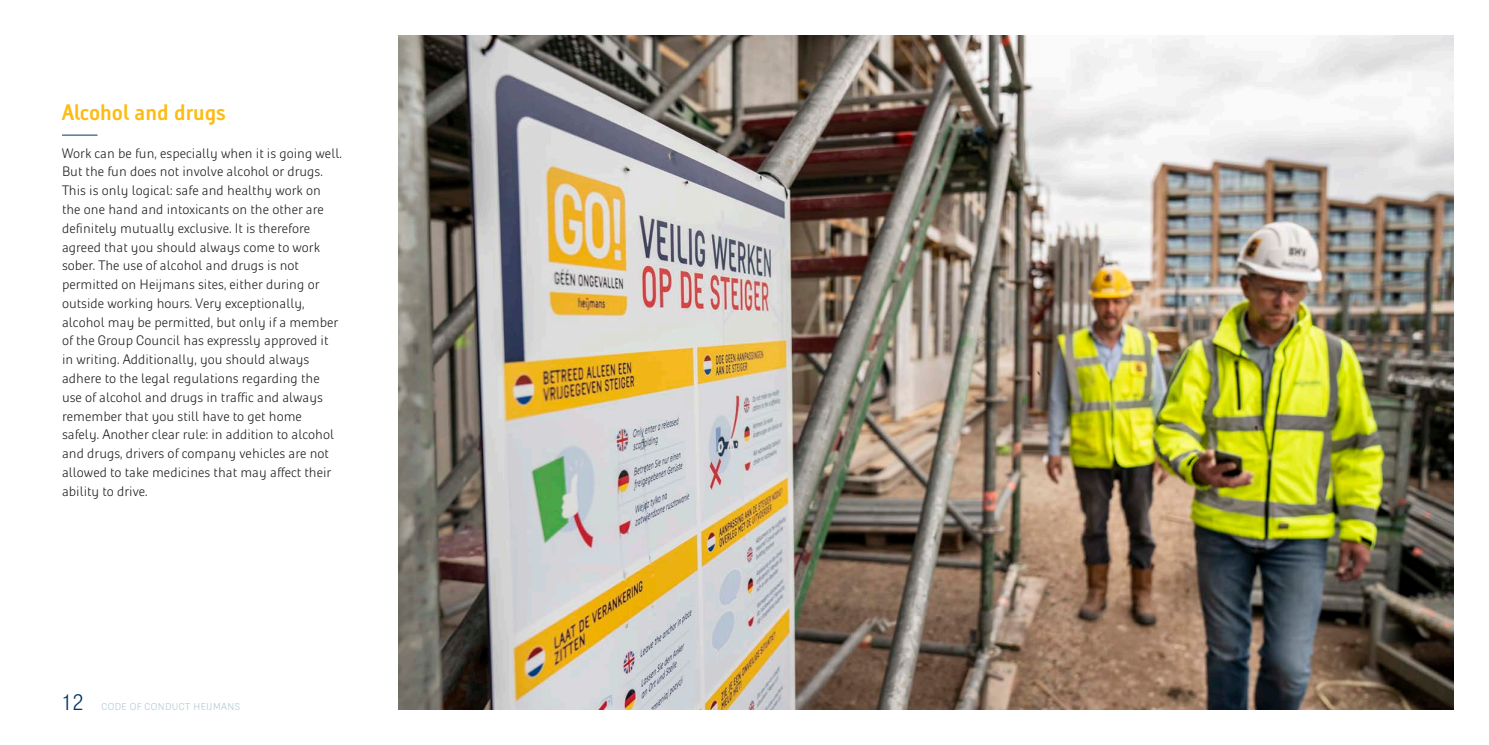
<style>
.page{position:relative;width:1489px;height:745px;background:#fff}
.page>*{position:absolute;margin:0;border:0;box-sizing:border-box;transform-origin:0 0}
.Tussenkop{font:700 22.5px "Heijmans Con";color:#fdbc12}
.Titel_2{font:300 22.5px "Heijmans";color:#003667}
.Platte_tekst{font:300 13.75px/18.8px "Heijmans";color:#231f20}
.Titel_2-2{font:300 10px "Heijmans";letter-spacing:.04em;color:#b0cad1}
</style>
<div class="page">
<img style="left:399px;top:35px;width:1054px;height:674px">
<hr style="left:62px;top:135px;width:35px;height:1px;background:#003667">
<p class="Tussenkop" style="left:62px;top:99px;width:165px">Alcohol and drugs</p>
<p class="Platte_tekst" style="left:62px;top:143px;width:281px">Work can be fun, especially when it is going well.<br>But the fun does not involve alcohol or drugs.<br>This is only logical: safe and healthy work on</p>
<p class="Platte_tekst" style="left:62px;top:200px;width:263px">the one hand and intoxicants on the other are</p>
<p class="Platte_tekst" style="left:62px;top:218px;width:259px">definitely mutually exclusive. It is therefore agreed that you should always come to work sober. The use of alcohol and drugs is not</p>
<p class="Platte_tekst" style="left:62px;top:275px;width:259px">permitted on Heijmans sites, either during or</p>
<p class="Platte_tekst" style="left:62px;top:293px;width:244px">outside working hours. Very exceptionally,</p>
<p class="Platte_tekst" style="left:62px;top:312px;width:278px">alcohol may be permitted, but only if a member of the Group Council has expressly approved it</p>
<p class="Platte_tekst" style="left:62px;top:350px;width:273px">in writing. Additionally, you should always adhere to the legal regulations regarding the use of alcohol and drugs in traffic and always remember that you still have to get home safely. Another clear rule: in addition to alcohol and drugs, drivers of company vehicles are not allowed to take medicines that may affect their ability to drive.</p>
<p class="Titel_2" style="left:62px;top:688px;width:24px">12</p>
<p class="Titel_2-2" style="left:101px;top:699px;width:140px">CODE OF CONDUCT HEIJMANS</p>
</div>
